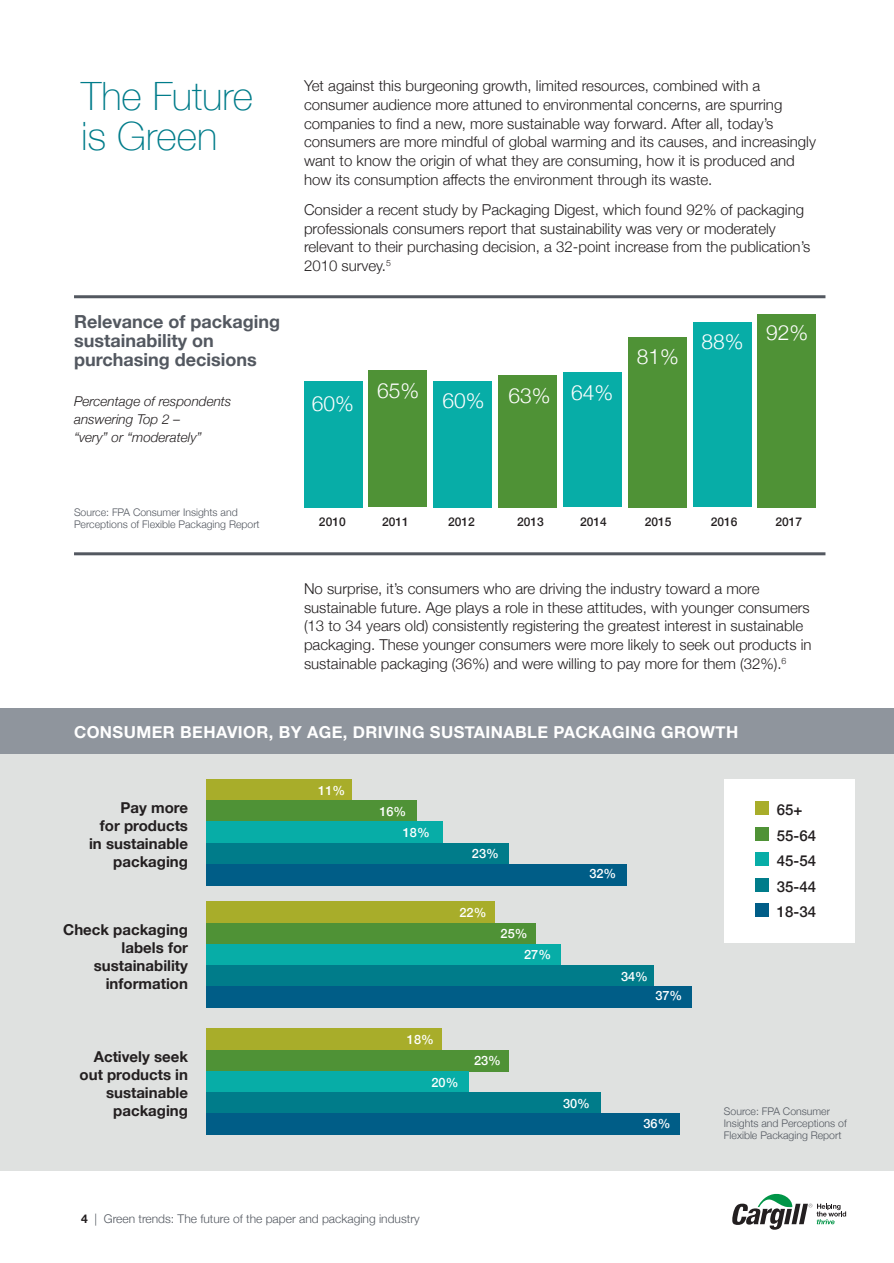
<style>
.page{position:relative;width:894px;height:1263px;background:#fff}
.page>*{position:absolute;margin:0;border:0;box-sizing:border-box;transform-origin:0 0}
.head{font:100 39px/40.5px "Helvetica Neue";color:#007c8a}
.body{font:300 21px "Helvetica Neue";color:#fff}
.body-2{font:700 18px/18.8px "Helvetica Neue";color:#535860}
.body-3{font:700 16.5px "Helvetica Neue";letter-spacing:.025em;color:#fff}
.body-4{font:300 15px/18.8px "Helvetica Neue";color:#231f20}
.body-5{font:700 15px/18px "Helvetica Neue";color:#231f20;text-align:right}
.body-6{font:500 15px "Helvetica Neue";color:#231f20}
.body-7{font:italic 300 13.5px/18px "Helvetica Neue";color:#231f20}
.body-8{font:500 12.75px "Helvetica Neue";color:#fff}
.t1{font:300 12px "Helvetica Neue";color:#535860}
.body-9{font:500 12px "Helvetica Neue";color:#231f20}
.body-10{font:300 10.5px/12px "Helvetica Neue";color:#535860}
.s1{font-weight:700;color:#231f20}
</style>
<div class="page">
<svg style="left:732px;top:1193px;width:113px;height:36px"></svg>
<hr style="left:74px;top:295px;width:751px;height:3px;background:#535860">
<hr style="left:74px;top:552px;width:751px;height:3px;background:#535860">
<div style="left:757px;top:314px;width:58px;height:193px;background:#4f9236"></div>
<div style="left:692px;top:322px;width:58px;height:185px;background:#07ada7"></div>
<div style="left:627px;top:337px;width:59px;height:170px;background:#4f9236"></div>
<div style="left:563px;top:373px;width:58px;height:134px;background:#07ada7"></div>
<div style="left:498px;top:375px;width:58px;height:132px;background:#4f9236"></div>
<div style="left:433px;top:381px;width:58px;height:126px;background:#07ada7"></div>
<div style="left:368px;top:370px;width:59px;height:137px;background:#4f9236"></div>
<div style="left:304px;top:381px;width:58px;height:126px;background:#07ada7"></div>
<div style="left:0;top:710px;width:893px;height:460px;background:#dfe1e0"></div>
<div style="left:723px;top:779px;width:131px;height:164px;background:#fff"></div>
<div style="left:754px;top:801px;width:14px;height:14px;background:#a8ad2a"></div>
<div style="left:754px;top:827px;width:14px;height:13px;background:#4f9236"></div>
<div style="left:754px;top:852px;width:14px;height:14px;background:#07ada7"></div>
<div style="left:754px;top:878px;width:14px;height:13px;background:#007c8a"></div>
<div style="left:754px;top:903px;width:14px;height:14px;background:#005d87"></div>
<div style="left:0;top:708px;width:893px;height:46px;background:#8f959d"></div>
<div style="left:206px;top:779px;width:145px;height:21px;background:#a8ad2a"></div>
<div style="left:206px;top:800px;width:210px;height:22px;background:#4f9236"></div>
<div style="left:206px;top:822px;width:236px;height:21px;background:#07ada7"></div>
<div style="left:206px;top:843px;width:302px;height:21px;background:#007c8a"></div>
<div style="left:206px;top:864px;width:420px;height:21px;background:#005d87"></div>
<div style="left:206px;top:902px;width:288px;height:21px;background:#a8ad2a"></div>
<div style="left:206px;top:923px;width:329px;height:21px;background:#4f9236"></div>
<div style="left:206px;top:944px;width:354px;height:21px;background:#07ada7"></div>
<div style="left:206px;top:965px;width:447px;height:21px;background:#007c8a"></div>
<div style="left:206px;top:986px;width:485px;height:21px;background:#005d87"></div>
<div style="left:206px;top:1028px;width:235px;height:22px;background:#a8ad2a"></div>
<div style="left:206px;top:1050px;width:302px;height:21px;background:#4f9236"></div>
<div style="left:206px;top:1071px;width:262px;height:21px;background:#07ada7"></div>
<div style="left:206px;top:1092px;width:394px;height:21px;background:#007c8a"></div>
<div style="left:206px;top:1113px;width:473px;height:21px;background:#005d87"></div>
<p class="head" style="left:81px;top:74px;width:173px">The Future is Green</p>
<p class="body-4" style="left:304px;top:75px;width:513px">Yet against this burgeoning growth, limited resources, combined with a consumer audience more attuned to environmental concerns, are spurring companies to find a new, more sustainable way forward. After all, today’s consumers are more mindful of global warming and its causes, and increasingly want to know the origin of what they are consuming, how it is produced and how its consumption affects the environment through its waste.</p>
<p class="body-4" style="left:304px;top:199px;width:507px">Consider a recent study by Packaging Digest, which found 92% of packaging professionals consumers report that sustainability was very or moderately relevant to their purchasing decision, a 32-point increase from the publication’s 2010 survey.<sup>5</sup></p>
<p class="body-2" style="left:74px;top:313px;width:207px">Relevance of packaging sustainability on purchasing decisions</p>
<p class="body-7" style="left:74px;top:391px;width:159px">Percentage of respondents answering Top 2 –<br>“very” or “moderately”</p>
<p class="body" style="left:312px;top:386px;width:44px">60%</p>
<p class="body" style="left:377px;top:374px;width:44px">65%</p>
<p class="body" style="left:442px;top:384px;width:44px">60%</p>
<p class="body" style="left:508px;top:378px;width:44px">63%</p>
<p class="body" style="left:571px;top:375px;width:44px">64%</p>
<p class="body" style="left:636px;top:339px;width:44px">81%</p>
<p class="body" style="left:701px;top:324px;width:44px">88%</p>
<p class="body" style="left:765px;top:316px;width:44px">92%</p>
<p class="body-10" style="left:74px;top:506px;width:187px">Source: FPA Consumer Insights and<br>Perceptions of Flexible Packaging Report</p>
<p class="body-9" style="left:319px;top:511px;width:28px">2010</p>
<p class="body-9" style="left:382px;top:511px;width:28px">2011</p>
<p class="body-9" style="left:448px;top:511px;width:28px">2012</p>
<p class="body-9" style="left:517px;top:511px;width:28px">2013</p>
<p class="body-9" style="left:580px;top:511px;width:28px">2014</p>
<p class="body-9" style="left:644px;top:511px;width:28px">2015</p>
<p class="body-9" style="left:710px;top:511px;width:28px">2016</p>
<p class="body-9" style="left:775px;top:511px;width:28px">2017</p>
<p class="body-4" style="left:304px;top:578px;width:509px">No surprise, it’s consumers who are driving the industry toward a more sustainable future. Age plays a role in these attitudes, with younger consumers (13 to 34 years old) consistently registering the greatest interest in sustainable packaging. These younger consumers were more likely to seek out products in sustainable packaging (36%) and were willing to pay more for them (32%).<sup>6</sup></p>
<p class="body-3" style="left:74px;top:719px;width:665px">CONSUMER BEHAVIOR, BY AGE, DRIVING SUSTAINABLE PACKAGING GROWTH</p>
<p class="body-5" style="left:89px;top:799px;width:100px">Pay more<br>for products in sustainable packaging</p>
<p class="body-5" style="left:63px;top:921px;width:126px">Check packaging labels for sustainability information</p>
<p class="body-5" style="left:80px;top:1048px;width:110px">Actively seek out products in sustainable packaging</p>
<p class="body-8" style="left:318px;top:780px;width:28px">11%</p>
<p class="body-8" style="left:379px;top:801px;width:28px">16%</p>
<p class="body-8" style="left:403px;top:822px;width:28px">18%</p>
<p class="body-8" style="left:472px;top:843px;width:28px">23%</p>
<p class="body-8" style="left:459px;top:902px;width:28px">22%</p>
<p class="body-8" style="left:500px;top:923px;width:28px">25%</p>
<p class="body-8" style="left:524px;top:944px;width:28px">27%</p>
<p class="body-8" style="left:589px;top:862px;width:28px">32%</p>
<p class="body-8" style="left:620px;top:965px;width:28px">34%</p>
<p class="body-8" style="left:655px;top:985px;width:28px">37%</p>
<p class="body-8" style="left:407px;top:1028px;width:28px">18%</p>
<p class="body-8" style="left:431px;top:1072px;width:28px">20%</p>
<p class="body-8" style="left:474px;top:1049px;width:28px">23%</p>
<p class="body-8" style="left:563px;top:1093px;width:28px">30%</p>
<p class="body-8" style="left:643px;top:1112px;width:28px">36%</p>
<p class="t1" style="left:81px;top:1209px;width:340px"><span class="s1">4</span> | Green trends: The future of the paper and packaging industry</p>
<p class="body-6" style="left:776px;top:798px;width:27px">65+</p>
<p class="body-6" style="left:776px;top:823px;width:41px">55-64</p>
<p class="body-6" style="left:776px;top:849px;width:41px">45-54</p>
<p class="body-6" style="left:776px;top:874px;width:41px">35-44</p>
<p class="body-6" style="left:776px;top:900px;width:41px">18-34</p>
<p class="body-10" style="left:723px;top:1104px;width:124px">Source: FPA Consumer<br>Insights and Perceptions of<br>Flexible Packaging Report</p>
</div>
